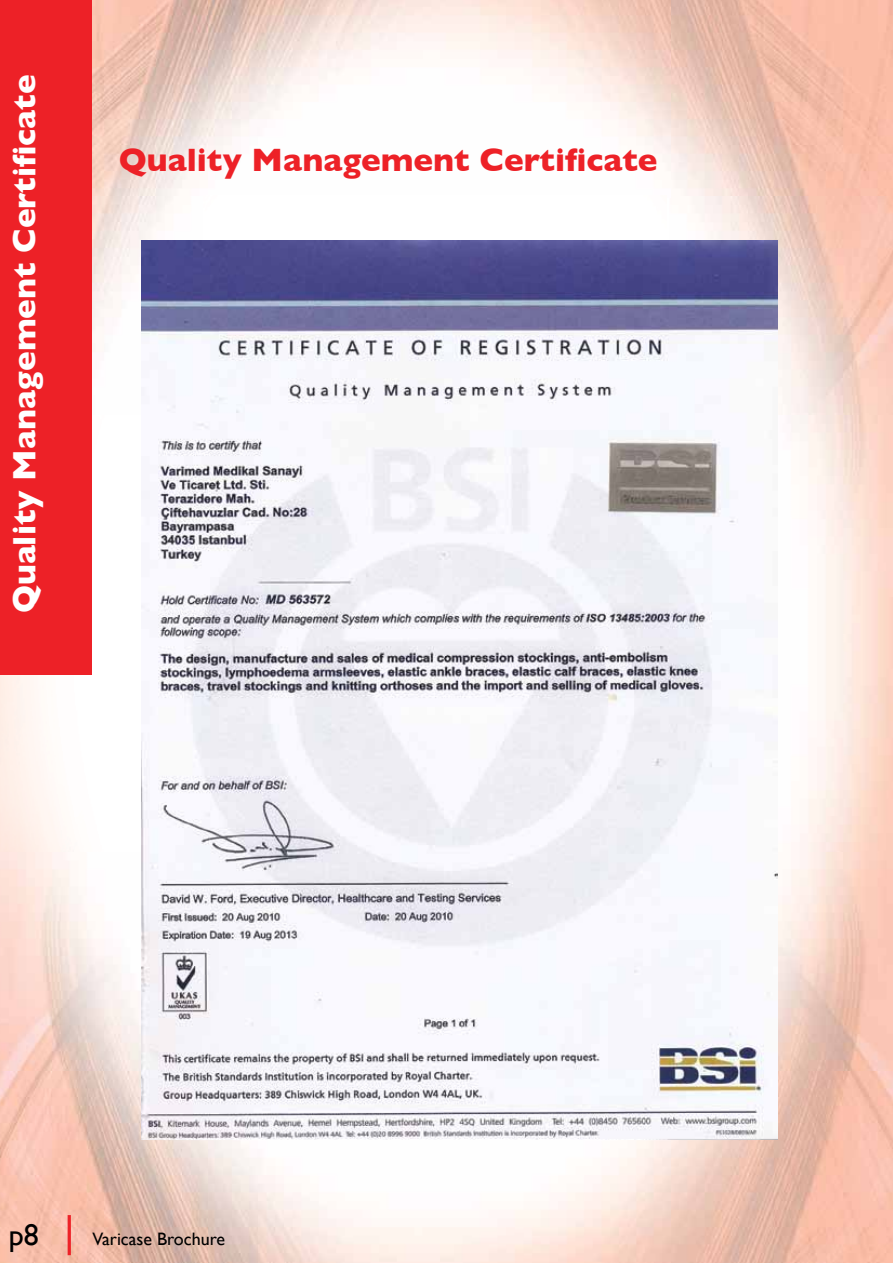
<style>
.page{position:relative;width:893px;height:1263px;background:#fff}
.page>*{position:absolute;margin:0;border:0;box-sizing:border-box;transform-origin:0 0}
.t1{font:43.5px "Gill Sans";color:#ed2127}
.t2{font:700 33px "Gill Sans";color:#fff}
.t3{font:700 33px "Gill Sans";color:#ed2127}
.t4{font:30px "Gill Sans";color:#000}
.t5{font:18px "Gill Sans";color:#000}
</style>
<div class="page">
<img style="left:670px;top:0;width:223px;height:1263px">
<img style="left:91px;top:0;width:579px;height:197px">
<img style="left:0;top:197px;width:208px;height:1066px">
<div style="left:0;top:0;width:91px;height:674px;background:#ed2127"></div>
<img style="left:142px;top:241px;width:636px;height:899px">
<p class="t2" style="left:5px;top:613px;width:540px;rotate:-90deg">Quality Management Certificate</p>
<p class="t3" style="left:119px;top:141px;width:540px">Quality Management Certificate</p>
<p class="t4" style="left:9px;top:1217px;width:31px">p8</p>
<h1 class="t1" style="left:64px;top:1204px;width:13px">|</h1>
<p class="t5" style="left:92px;top:1228px;width:134px">Varicase Brochure</p>
</div>
